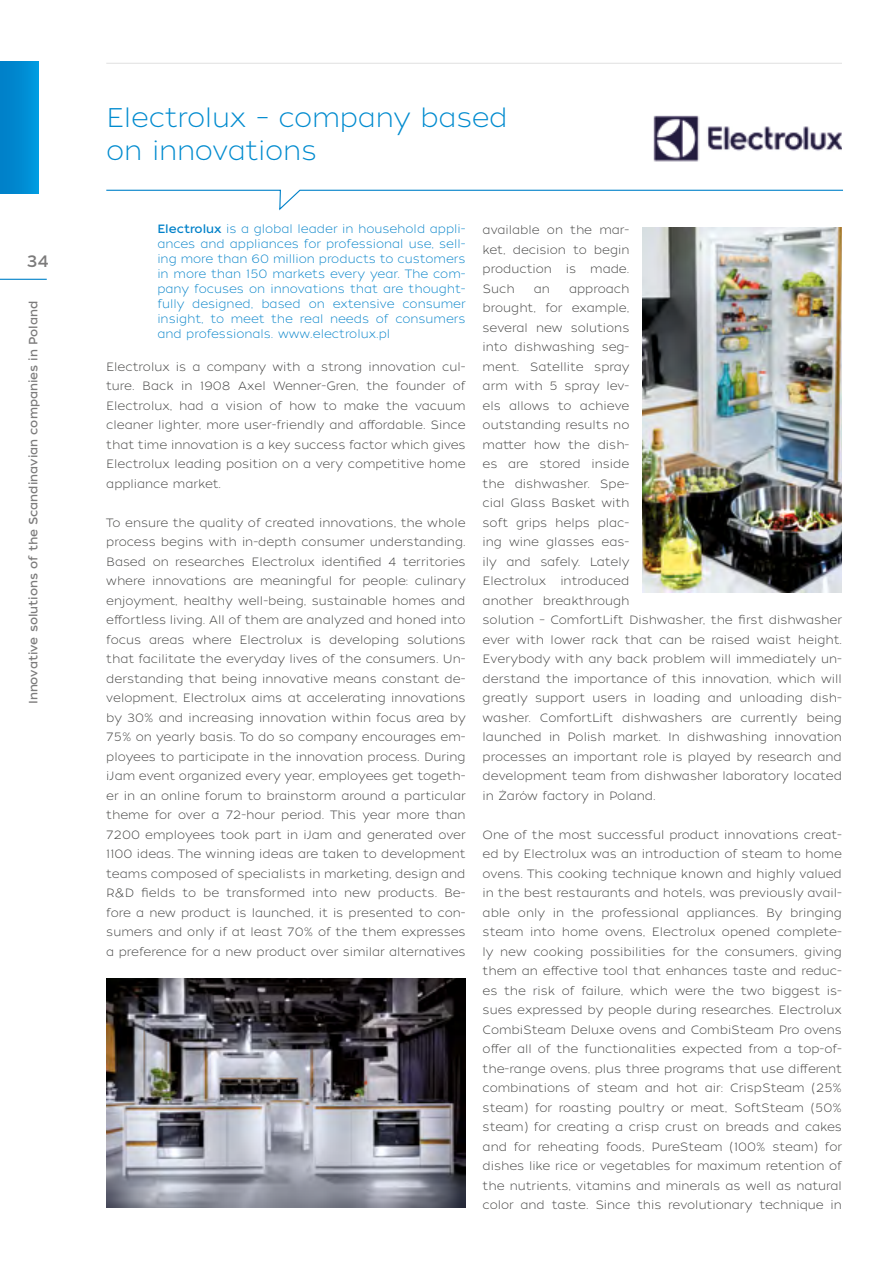
<style>
.page{position:relative;width:893px;height:1263px;background:#fff}
.page>*{position:absolute;margin:0;border:0;box-sizing:border-box;transform-origin:0 0}
.t1{font:27px/32.4px "Tide Sans 200 Lil Mondo";letter-spacing:-.01em;color:#008bcf}
.t2{font:16.5px "Tide Sans 400 Lil Dude";color:#7c7b7b}
.t3{font:12px/19.5px "Tide Sans 200 Lil Mondo";color:#3c3c3b;text-align:justify}
.t4{font:12px/15px "Tide Sans 200 Lil Mondo";color:#0081c9;text-align:justify}
.t5{font:12px "Tide Sans 400 Lil Dude";color:#7c7b7b}
.s1{font-family:"Tide Sans 400 Lil Dude"}
</style>
<div class="page">
<img style="left:106px;top:979px;width:360px;height:229px">
<img style="left:642px;top:227px;width:200px;height:366px">
<hr style="left:0;top:279px;width:47px;height:1px;background:#0081c9">
<hr style="left:106px;top:63px;width:736px;height:1px;background:#e3e3e3">
<div style="left:0;top:62px;width:38px;height:131px;background:linear-gradient(to right,#007dc5,#0098de)"></div>
<svg style="left:106px;top:189px;width:737px;height:22px"></svg>
<img style="left:653px;top:115px;width:189px;height:47px">
<h2 class="t2" style="left:27px;top:250px;width:23px">34</h2>
<p class="t5" style="left:26px;top:704px;width:405px;rotate:-90deg">Innovative solutions of the Scandinavian companies in Poland</p>
<h1 class="t1" style="left:106px;top:102px;width:403px">Electrolux – company based on innovations</h1>
<p class="t4" style="left:157px;top:221px;width:310px"><span class="s1">Electrolux</span> is a global leader in household appli&shy;ances and appliances for professional use, sell&shy;ing more than 60 million products to customers in more than 150 markets every year. The com&shy;pany focuses on innovations that are thought&shy;fully designed, based on extensive consumer insight, to meet the real needs of consumers and professionals. www.electrolux.pl</p>
<p class="t3" style="left:106px;top:357px;width:361px">Electrolux is a company with a strong innovation cul&shy;ture. Back in 1908 Axel Wenner-Gren, the founder of Electrolux, had a vision of how to make the vacuum cleaner lighter, more user-friendly and affordable. Since that time innovation is a key success factor which gives Electrolux leading position on a very competitive home appliance market.</p>
<p class="t3" style="left:106px;top:513px;width:361px">To ensure the quality of created innovations, the whole process begins with in-depth consumer understanding.<br>Based on researches Electrolux identified 4 territories where innovations are meaningful for people: culinary enjoyment, healthy well-being, sustainable homes and effortless living. All of them are analyzed and honed into focus areas where Electrolux is developing solutions that facilitate the everyday lives of the consumers. Un&shy;derstanding that being innovative means constant de&shy;velopment, Electrolux aims at accelerating innovations by 30% and increasing innovation within focus area by 75% on yearly basis. To do so company encourages em&shy;ployees to participate in the innovation process. During iJam event organized every year, employees get togeth&shy;er in an online forum to brainstorm around a particular theme for over a 72-hour period. This year more than 7200 employees took part in iJam and generated over 1100 ideas. The winning ideas are taken to development teams composed of specialists in marketing, design and R&amp;D fields to be transformed into new products. Be&shy;fore a new product is launched, it is presented to con&shy;sumers and only if at least 70% of the them expresses a preference for a new product over similar alternatives</p>
<p class="t3" style="left:483px;top:221px;width:148px">available on the mar&shy;ket, decision to begin production is made.<br>Such</p>
<p class="t3" style="left:483px;top:279px;width:361px;text-align:left;text-indent:86px">approach<br>brought, for example,<br>several new solutions<br>into dishwashing seg-<br>ment. Satellite spray<br>arm with 5 spray lev-<br>els allows to achieve<br>outstanding results no<br>matter how the dish-<br>es are stored inside<br>the dishwasher. Spe-<br>cial Glass Basket with<br>soft grips helps plac-<br>ing wine glasses eas-<br>ily and safely. Lately<br>Electrolux introduced<br>another breakthrough<br>solution – ComfortLift Dishwasher, the first dishwasher ever with lower rack that can be raised waist height.<br>Everybody with any back problem will immediately un&shy;derstand the importance of this innovation, which will greatly support users in loading and unloading dish&shy;washer. ComfortLift dishwashers are currently being launched in Polish market. In dishwashing innovation processes an important role is played by research and development team from dishwasher laboratory located in Żarów factory in Poland.</p>
<p class="t3" style="left:483px;top:825px;width:361px">One of the most successful product innovations creat&shy;ed by Electrolux was an introduction of steam to home ovens. This cooking technique known and highly valued in the best restaurants and hotels, was previously avail&shy;able only in the professional appliances. By bringing steam into home ovens, Electrolux opened complete&shy;ly new cooking possibilities for the consumers, giving them an effective tool that enhances taste and reduc&shy;es the risk of failure, which were the two biggest is&shy;sues expressed by people during researches. Electrolux CombiSteam Deluxe ovens and CombiSteam Pro ovens offer all of the functionalities expected from a top-of&shy;the-range ovens, plus three programs that use different combinations of steam and hot air: CrispSteam (25% steam) for roasting poultry or meat, SoftSteam (50% steam) for creating a crisp crust on breads and cakes and for reheating foods, PureSteam (100% steam) for dishes like rice or vegetables for maximum retention of the nutrients, vitamins and minerals as well as natural color and taste. Since this revolutionary technique in</p>
<p class="t3" style="left:534px;top:279px;width:18px">an</p>
</div>
